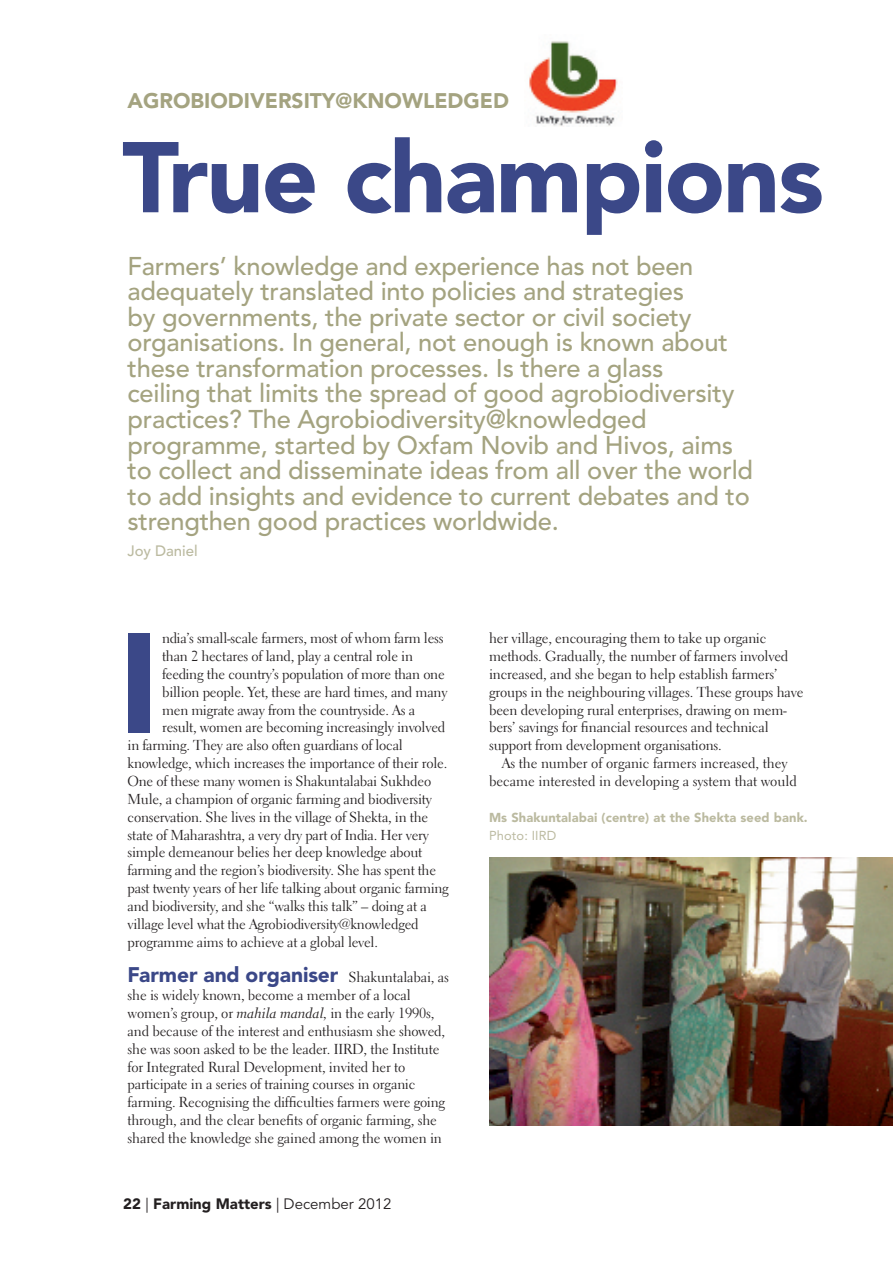
<style>
.page{position:relative;width:893px;height:1263px;background:#fff}
.page>*{position:absolute;margin:0;border:0;box-sizing:border-box;transform-origin:0 0}
.t1{font:900 140.4px "Avenir LT Std";color:#3b4888}
.t2{font:900 99.15px "Avenir LT Std";letter-spacing:-.02em;color:#3b4888}
.t3{font:500 25.5px/25.5px "Avenir LT Std";letter-spacing:-.01em;color:#a4a380}
.t4{font:900 21px "Avenir LT Std";letter-spacing:-.005em;color:#3b4888}
.t5{font:900 21px "Avenir LT Std";color:#a4a380}
.t6{font:900 15px "Avenir LT Std";color:#231f20}
.t7{font:500 15px "Avenir LT Std";letter-spacing:-.005em;color:#bbbaa0}
.t8{font:14.4px/17.9px "Electra LT Std";letter-spacing:-.015em;color:#231f20}
.t9{font:900 12.9px "Avenir LT Std";letter-spacing:.01em;color:#bbbaa0}
.t10{font:12.9px "Avenir LT Std";letter-spacing:.01em;color:#bbbaa0}
.s1{font-family:"Electra LT Std";font-weight:400;font-size:14.4px;color:#231f20}
.s2{font-family:"Electra LT Std Cursive"}
.s3{font-weight:400}
</style>
<div class="page">
<img style="left:489px;top:857px;width:404px;height:268px">
<img style="left:529px;top:41px;width:89px;height:85px">
<h3 class="t5" style="left:128px;top:88px;width:383px">AGROBIODIVERSITY@KNOWLEDGED</h3>
<h2 class="t2" style="left:122px;top:118px;width:703px">True champions</h2>
<p class="t3" style="left:128px;top:254px;width:627px">Farmers’ knowledge and experience has not been adequately translated into policies and strategies<br>by governments, the private sector or civil society organisations. In general, not enough is known about these transformation processes. Is there a glass<br>ceiling that limits the spread of good agrobiodiversity practices? The Agrobiodiversity@knowledged programme, started by Oxfam Novib and Hivos, aims to collect and disseminate ideas from all over the world to add insights and evidence to current debates and to strengthen good practices worldwide.</p>
<p class="t7" style="left:128px;top:542px;width:72px">Joy Daniel</p>
<h1 class="t1" style="left:118px;top:598px;width:43px">I</h1>
<p class="t8" style="left:162px;top:629px;width:283px">ndia’s small-scale farmers, most of whom farm less</p>
<p class="t8" style="left:162px;top:647px;width:252px">than 2 hectares of land, play a central role in</p>
<p class="t8" style="left:162px;top:665px;width:284px">feeding the country’s population of more than one</p>
<p class="t8" style="left:162px;top:683px;width:287px">billion people. Yet, these are hard times, and many</p>
<p class="t8" style="left:162px;top:701px;width:254px">men migrate away from the countryside. As a</p>
<p class="t8" style="left:162px;top:719px;width:285px">result, women are becoming increasingly involved</p>
<p class="t8" style="left:128px;top:736px;width:277px">in farming. They are also often guardians of local</p>
<p class="t8" style="left:128px;top:754px;width:321px">knowledge, which increases the importance of their role.</p>
<p class="t8" style="left:128px;top:772px;width:305px">One of these many women is Shakuntalabai Sukhdeo</p>
<p class="t8" style="left:128px;top:790px;width:306px">Mule, a champion of organic farming and biodiversity</p>
<p class="t8" style="left:128px;top:808px;width:302px">conservation. She lives in the village of Shekta, in the</p>
<p class="t8" style="left:128px;top:826px;width:303px">state of Maharashtra, a very dry part of India. Her very</p>
<p class="t8" style="left:128px;top:843px;width:296px">simple demeanour belies her deep knowledge about</p>
<p class="t8" style="left:128px;top:861px;width:310px">farming and the region’s biodiversity. She has spent the</p>
<p class="t8" style="left:128px;top:879px;width:323px">past twenty years of her life talking about organic farming</p>
<p class="t8" style="left:128px;top:897px;width:301px">and biodiversity, and she “walks this talk” – doing at a</p>
<p class="t8" style="left:128px;top:915px;width:293px">village level what the Agrobiodiversity@knowledged</p>
<p class="t8" style="left:128px;top:933px;width:252px">programme aims to achieve at a global level.</p>
<h3 class="t4" style="left:128px;top:962px;width:323px">Farmer and organiser <span class="s1">Shakuntalabai, as</span></h3>
<p class="t8" style="left:128px;top:986px;width:319px">she is widely known, become a member of a local women’s group, or <span class="s2">mahila mandal,</span> in the early 1990s, and because of the interest and enthusiasm she showed, she was soon asked to be the leader. IIRD, the Institute for Integrated Rural Development, invited her to participate in a series of training courses in organic farming. Recognising the difficulties farmers were going through, and the clear benefits of organic farming, she shared the knowledge she gained among the women in</p>
<p class="t6" style="left:123px;top:1195px;width:270px">22 <span class="s3">|</span> Farming Matters <span class="s3">| December 2012</span></p>
<p class="t8" style="left:489px;top:629px;width:316px">her village, encouraging them to take up organic methods. Gradually, the number of farmers involved increased, and she began to help establish farmers’ groups in the neighbouring villages. These groups have been developing rural enterprises, drawing on mem&shy;bers’ savings for financial resources and technical support from development organisations.</p>
<p class="t8" style="left:489px;top:754px;width:309px;text-align:center">As the number of organic farmers increased, they became interested in developing a system that would</p>
<p class="t9" style="left:489px;top:809px;width:320px">Ms Shakuntalabai (centre) at the Shekta seed bank.</p>
<p class="t10" style="left:489px;top:827px;width:69px">Photo: IIRD</p>
</div>
